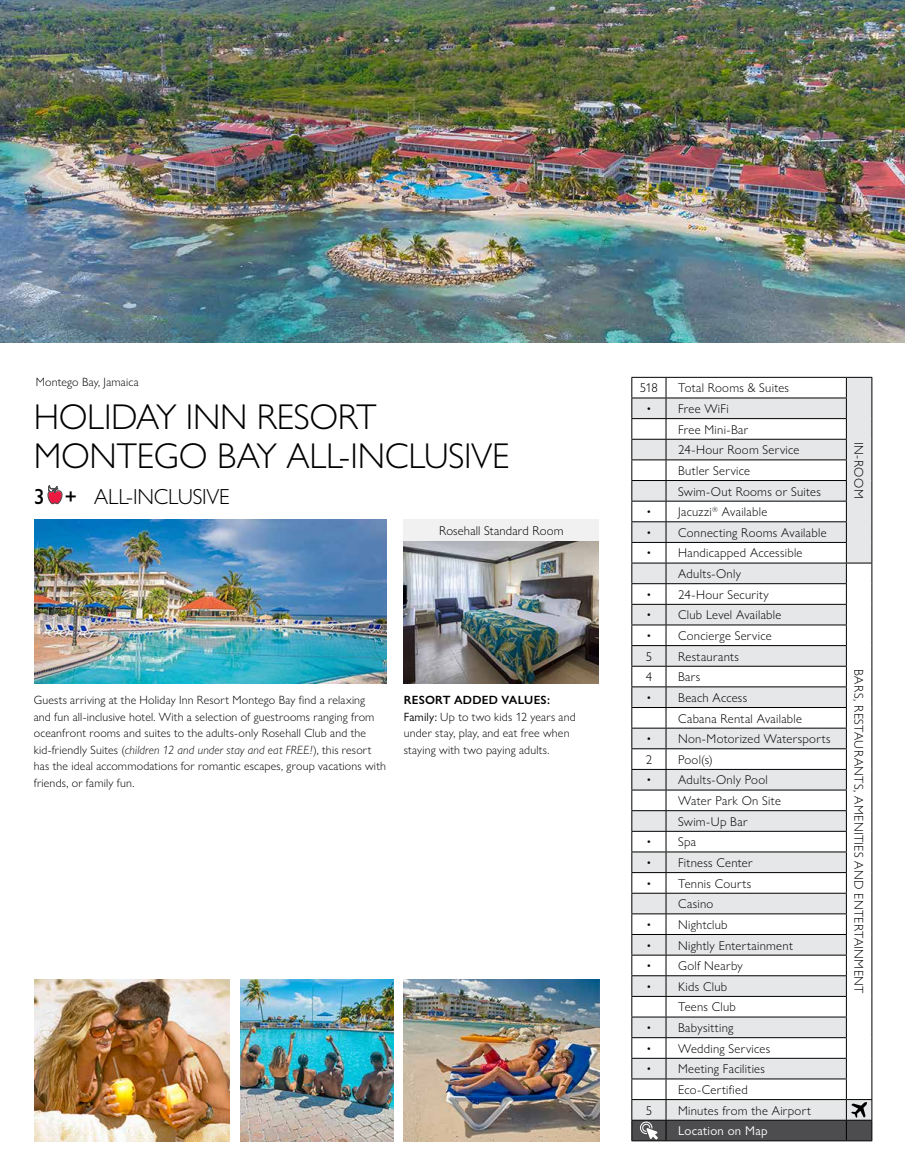
<style>
.page{position:relative;width:905px;height:1175px;background:#fff}
.page>*{position:absolute;margin:0;border:0;box-sizing:border-box;transform-origin:0 0}
.t1{font:300 36px/39px "Gill Sans Nova";letter-spacing:-.01em;color:#000}
.t2{font:300 21.9px "Gill Sans Nova";letter-spacing:-.01em;color:#000}
.t3{font:300 12.75px/20.7px "Gill Sans Nova";letter-spacing:.025em;color:#000}
.t4{font:12.75px "Gill Sans Nova";letter-spacing:.02em;color:#fff}
.t5{font:300 12px/16.5px "Gill Sans Nova";letter-spacing:.015em;color:#000}
.s1{font-weight:500}
.s2{font-style:italic}
.s3{font-weight:600}
.s4{font-weight:400}
</style>
<div class="page">
<svg style="left:631px;top:377px;width:241px;height:764px"></svg>
<img style="left:0;top:0;width:904px;height:342px">
<img style="left:404px;top:979px;width:195px;height:162px">
<img style="left:34px;top:979px;width:195px;height:162px">
<img style="left:240px;top:979px;width:153px;height:162px">
<img style="left:34px;top:519px;width:352px;height:164px">
<img style="left:404px;top:540px;width:195px;height:143px">
<div style="left:404px;top:519px;width:195px;height:21px;background:#f1f1f2"></div>
<p class="t5" style="left:36px;top:373px;width:104px">Montego Bay, Jamaica</p>
<h1 class="t1" style="left:34px;top:396px;width:477px">HOLIDAY INN RESORT<br>MONTEGO BAY ALL-INCLUSIVE</h1>
<h2 class="t2" style="left:34px;top:483px;width:198px"><span class="s1">3 +</span> ALL-INCLUSIVE</h2>
<p class="t3" style="left:439px;top:520px;width:126px">Rosehall Standard Room</p>
<p class="t5" style="left:34px;top:692px;width:354px">Guests arriving at the Holiday Inn Resort Montego Bay find a relaxing<br>and fun all-inclusive hotel. With a selection of guestrooms ranging from oceanfront rooms and suites to the adults-only Rosehall Club and the kid-friendly Suites (<span class="s2">children 12 and under stay and eat FREE!</span>), this resort has the ideal accommodations for romantic escapes, group vacations with friends, or family fun.</p>
<p class="t5" style="left:404px;top:692px;width:173px"><span class="s3">RESORT ADDED VALUES:<br></span><span class="s4">Family:</span> Up to two kids 12 years and under stay, play, and eat free when staying with two paying adults.</p>
<p class="t3" style="left:639px;top:377px;width:20px">518</p>
<p class="t3" style="left:678px;top:377px;width:112px">Total Rooms &amp; Suites</p>
<p class="t3" style="left:678px;top:398px;width:144px;text-indent:-32px">• Free WiFi<br>Free Mini-Bar<br>24-Hour Room Service<br>Butler Service<br>Swim-Out Rooms or Suites</p>
<p class="t3" style="left:646px;top:501px;width:122px">• Jacuzzi<sup>®</sup> Available</p>
<p class="t3" style="left:646px;top:522px;width:182px">• Connecting Rooms Available</p>
<p class="t3" style="left:678px;top:542px;width:126px;text-indent:-32px">• Handicapped Accessible<br>Adults-Only</p>
<p class="t3" style="left:646px;top:584px;width:124px">• 24-Hour Security</p>
<p class="t3" style="left:646px;top:604px;width:136px">• Club Level Available</p>
<p class="t3" style="left:645px;top:625px;width:127px">• Concierge Service<br>5</p>
<p class="t3" style="left:678px;top:645px;width:62px">Restaurants</p>
<p class="t3" style="left:645px;top:666px;width:8px">4</p>
<p class="t3" style="left:678px;top:666px;width:24px">Bars</p>
<p class="t3" style="left:678px;top:687px;width:125px;text-indent:-32px">• Beach Access<br>Cabana Rental Available</p>
<p class="t3" style="left:645px;top:728px;width:186px">• Non-Motorized Watersports<br>2</p>
<p class="t3" style="left:678px;top:749px;width:36px">Pool(s)</p>
<p class="t3" style="left:678px;top:769px;width:104px;text-indent:-32px">• Adults-Only Pool<br>Water Park On Site<br>Swim-Up Bar</p>
<p class="t3" style="left:646px;top:831px;width:51px">• Spa</p>
<p class="t3" style="left:646px;top:852px;width:108px">• Fitness Center</p>
<p class="t3" style="left:646px;top:872px;width:106px;text-align:center">• Tennis Courts<br>Casino</p>
<p class="t3" style="left:646px;top:914px;width:83px">• Nightclub</p>
<p class="t3" style="left:646px;top:934px;width:148px">• Nightly Entertainment</p>
<p class="t3" style="left:646px;top:955px;width:98px">• Golf Nearby</p>
<p class="t3" style="left:678px;top:976px;width:59px;text-indent:-32px">• Kids Club<br>Teens Club</p>
<p class="t3" style="left:646px;top:1017px;width:88px">• Babysitting</p>
<p class="t3" style="left:646px;top:1037px;width:125px">• Wedding Services</p>
<p class="t3" style="left:646px;top:1058px;width:120px">• Meeting Facilities</p>
<p class="t3" style="left:678px;top:1079px;width:71px">Eco-Certified</p>
<p class="t3" style="left:645px;top:1099px;width:8px">5</p>
<p class="t3" style="left:678px;top:1099px;width:134px">Minutes from the Airport</p>
<p class="t4" style="left:678px;top:1123px;width:91px">Location on Map</p>
<p class="t3" style="left:869px;top:442px;width:58px;rotate:90deg">IN-ROOM</p>
<p class="t3" style="left:869px;top:669px;width:325px;rotate:90deg">BARS, RESTAURANTS, AMENITIES AND ENTERTAINMENT</p>
</div>
